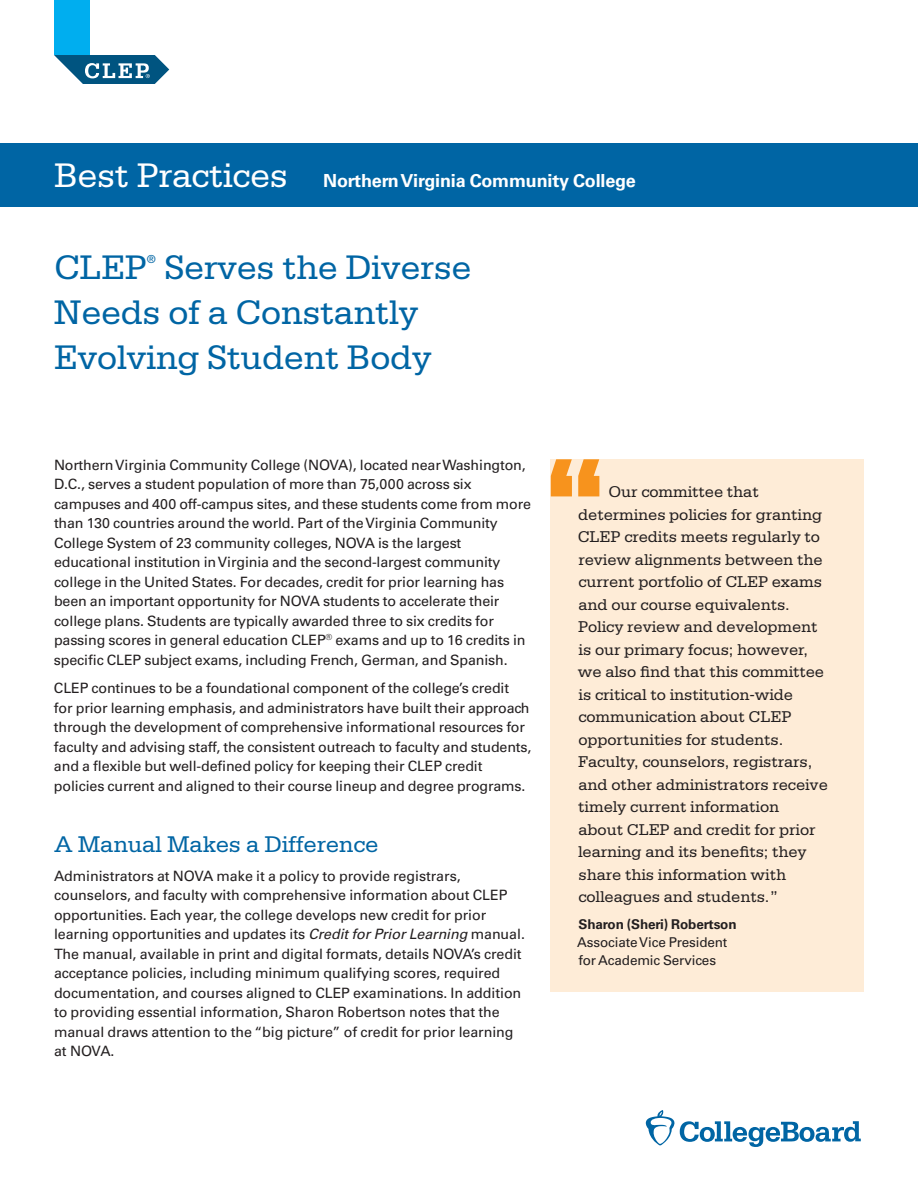
<style>
.page{position:relative;width:918px;height:1188px;background:#fff}
.page>*{position:absolute;margin:0;border:0;box-sizing:border-box;transform-origin:0 0}
.t1{font:36px/45px "Serifa Std";letter-spacing:-.01em;color:#0065a4}
.t2{font:24px "Serifa Std";letter-spacing:-.01em;color:#0065a4}
.t3{font:700 18px "Univers LT Std";letter-spacing:-.01em;color:#fff}
.t4{font:16.5px/22.5px "Serifa Std";letter-spacing:-.005em;color:#231f20}
.t5{font:14.25px/19.5px "Univers LT Std";letter-spacing:-.01em;color:#231f20}
.t6{font:13.5px/18px "Univers LT Std";letter-spacing:-.01em;color:#231f20}
.t7{font:12.3px "Serifa Std";color:#0065a4}
.s1{font-family:"Serifa Std";font-weight:400;font-size:36px}
.s2{font-style:italic}
.s3{font-weight:700}
</style>
<div class="page">
<svg style="left:646px;top:1110px;width:215px;height:37px"></svg>
<div style="left:0;top:143px;width:918px;height:63px;background:#0065a4"></div>
<div style="left:54px;top:0;width:36px;height:55px;background:#00aeef"></div>
<svg style="left:54px;top:55px;width:115px;height:29px"></svg>
<div style="left:551px;top:459px;width:313px;height:533px;background:#feecd7"></div>
<svg style="left:551px;top:459px;width:21px;height:37px"></svg>
<svg style="left:578px;top:459px;width:21px;height:37px"></svg>
<p class="t3" style="left:54px;top:170px;width:583px"><span class="s1">Best Practices</span> Northern Virginia Community College</p>
<h1 class="t1" style="left:54px;top:245px;width:94px">CLEP</h1>
<h1 class="t7" style="left:147px;top:252px;width:11px">®</h1>
<h1 class="t1" style="left:54px;top:245px;width:419px;text-indent:110px">Serves the Diverse<br>Needs of a Constantly<br>Evolving Student Body</h1>
<p class="t5" style="left:54px;top:455px;width:479px">Northern Virginia Community College (NOVA), located near Washington, D.C., serves a student population of more than 75,000 across six campuses and 400 off-campus sites, and these students come from more than 130 countries around the world. Part of the Virginia Community College System of 23 community colleges, NOVA is the largest educational institution in Virginia and the second-largest community college in the United States. For decades, credit for prior learning has been an important opportunity for NOVA students to accelerate their college plans. Students are typically awarded three to six credits for passing scores in general education CLEP<sup>®</sup> exams and up to 16 credits in specific CLEP subject exams, including French, German, and Spanish.</p>
<p class="t5" style="left:54px;top:678px;width:479px">CLEP continues to be a foundational component of the college’s credit<br>for prior learning emphasis, and administrators have built their approach through the development of comprehensive informational resources for faculty and advising staff, the consistent outreach to faculty and students, and a flexible but well-defined policy for keeping their CLEP credit policies current and aligned to their course lineup and degree programs.</p>
<h2 class="t2" style="left:54px;top:831px;width:326px">A Manual Makes a Difference</h2>
<p class="t5" style="left:54px;top:866px;width:472px">Administrators at NOVA make it a policy to provide registrars, counselors, and faculty with comprehensive information about CLEP opportunities. Each year, the college develops new credit for prior learning opportunities and updates its <span class="s2">Credit for Prior Learning</span> manual.<br>The manual, available in print and digital formats, details NOVA’s credit acceptance policies, including minimum qualifying scores, required documentation, and courses aligned to CLEP examinations. In addition to providing essential information, Sharon Robertson notes that the manual draws attention to the “big picture” of credit for prior learning at NOVA.</p>
<p class="t4" style="left:578px;top:481px;width:252px;text-indent:31px">Our committee that determines policies for granting<br>CLEP credits meets regularly to review alignments between the current portfolio of CLEP exams and our course equivalents.<br>Policy review and development is our primary focus; however, we also find that this committee is critical to institution-wide communication about CLEP opportunities for students.<br>Faculty, counselors, registrars, and other administrators receive timely current information<br>about CLEP and credit for prior learning and its benefits; they share this information with colleagues and students.”</p>
<p class="t6" style="left:577px;top:915px;width:161px"><span class="s3">Sharon (Sheri) Robertson<br></span>Associate Vice President for Academic Services</p>
</div>
